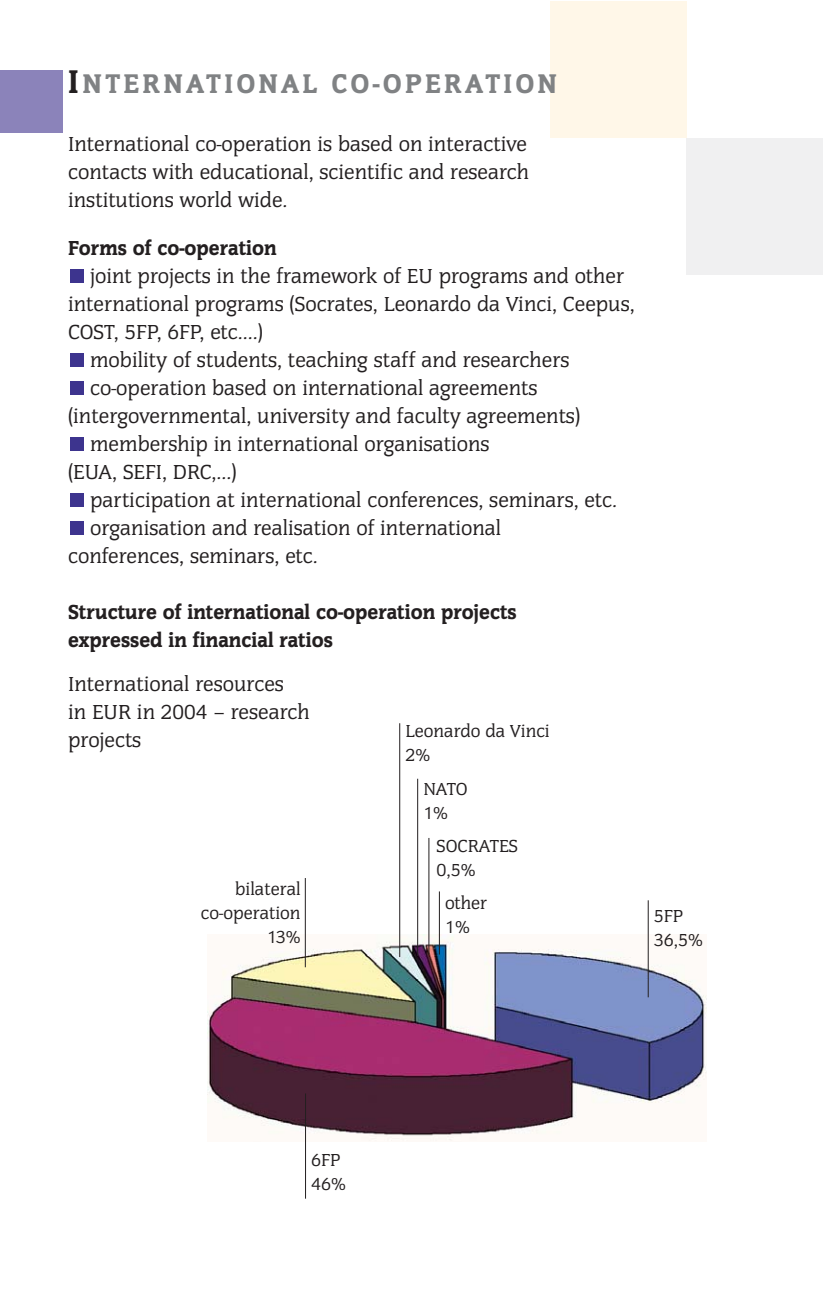
<style>
.page{position:relative;width:823px;height:1304px;background:#fff}
.page>*{position:absolute;margin:0;border:0;box-sizing:border-box;transform-origin:0 0}
.t1{font:900 28px "Congress TCE";letter-spacing:.115em;color:#808284}
.t2{font:21px/28px "Congress TCE";color:#231f20;text-align:justify}
.t3{font:900 21px/28px "Congress TCE";color:#231f20}
.t4{font:18px/24px "Congress TCE";color:#231f20}
.s1{font-size:34px;color:#231f20}
</style>
<div class="page">
<div style="left:0;top:70px;width:62px;height:62px;background:#8b83ba"></div>
<img style="left:207px;top:935px;width:499px;height:207px">
<hr style="left:305px;top:1093px;width:1px;height:106px;background:#231f20">
<hr style="left:305px;top:878px;width:1px;height:89px;background:#231f20">
<hr style="left:399px;top:723px;width:1px;height:234px;background:#231f20">
<hr style="left:417px;top:779px;width:1px;height:177px;background:#231f20">
<hr style="left:428px;top:838px;width:1px;height:116px;background:#231f20">
<hr style="left:439px;top:891px;width:1px;height:63px;background:#231f20">
<hr style="left:647px;top:900px;width:1px;height:97px;background:#231f20">
<div style="left:550px;top:2px;width:136px;height:136px;background:#fff7e8"></div>
<div style="left:686px;top:138px;width:136px;height:136px;background:#f0f0f1"></div>
<div style="left:70px;top:522px;width:13px;height:13px;background:#3d348e"></div>
<div style="left:70px;top:494px;width:13px;height:13px;background:#3d348e"></div>
<div style="left:70px;top:438px;width:13px;height:13px;background:#3d348e"></div>
<div style="left:70px;top:382px;width:13px;height:13px;background:#3d348e"></div>
<div style="left:70px;top:354px;width:13px;height:13px;background:#3d348e"></div>
<div style="left:70px;top:270px;width:13px;height:13px;background:#3d348e"></div>
<p class="t1" style="left:68px;top:70px;width:490px"><span class="s1">I</span>NTERNATIONAL CO-OPERATION</p>
<p class="t2" style="left:68px;top:130px;width:462px">International co-operation is based on interactive contacts with educational, scientific and research institutions world wide.</p>
<p class="t3" style="left:68px;top:235px;width:210px">Forms of co-operation</p>
<p class="t2" style="left:90px;top:262px;width:535px">joint projects in the framework of EU programs and other</p>
<p class="t2" style="left:68px;top:290px;width:567px">international programs (Socrates, Leonardo da Vinci, Ceepus,</p>
<p class="t2" style="left:68px;top:318px;width:196px">COST, 5FP, 6FP, etc....)</p>
<p class="t2" style="left:90px;top:346px;width:480px">mobility of students, teaching staff and researchers</p>
<p class="t2" style="left:90px;top:374px;width:448px">co-operation based on international agreements</p>
<p class="t2" style="left:68px;top:402px;width:513px">(intergovernmental, university and faculty agreements)</p>
<p class="t2" style="left:90px;top:430px;width:401px">membership in international organisations</p>
<p class="t2" style="left:68px;top:458px;width:170px">(EUA, SEFI, DRC,...)</p>
<p class="t2" style="left:90px;top:486px;width:528px">participation at international conferences, seminars, etc.</p>
<p class="t2" style="left:90px;top:514px;width:412px">organisation and realisation of international</p>
<p class="t2" style="left:68px;top:542px;width:251px">conferences, seminars, etc.</p>
<p class="t3" style="left:68px;top:599px;width:450px">Structure of international co-operation projects expressed in financial ratios</p>
<p class="t2" style="left:68px;top:670px;width:243px;text-align:left">International resources<br>in EUR in 2004 – research projects</p>
<p class="t4" style="left:405px;top:719px;width:146px">Leonardo da Vinci<br>2%</p>
<p class="t4" style="left:423px;top:777px;width:46px">NATO<br>1%</p>
<p class="t4" style="left:436px;top:834px;width:83px">SOCRATES<br>0,5%</p>
<p class="t4" style="left:445px;top:892px;width:44px">other<br>1%</p>
<p class="t4" style="left:201px;top:878px;width:101px;text-align:right">bilateral co-operation<br>13%</p>
<p class="t4" style="left:653px;top:905px;width:50px">5FP<br>36,5%</p>
<p class="t4" style="left:311px;top:1149px;width:36px">6FP<br>46%</p>
</div>
